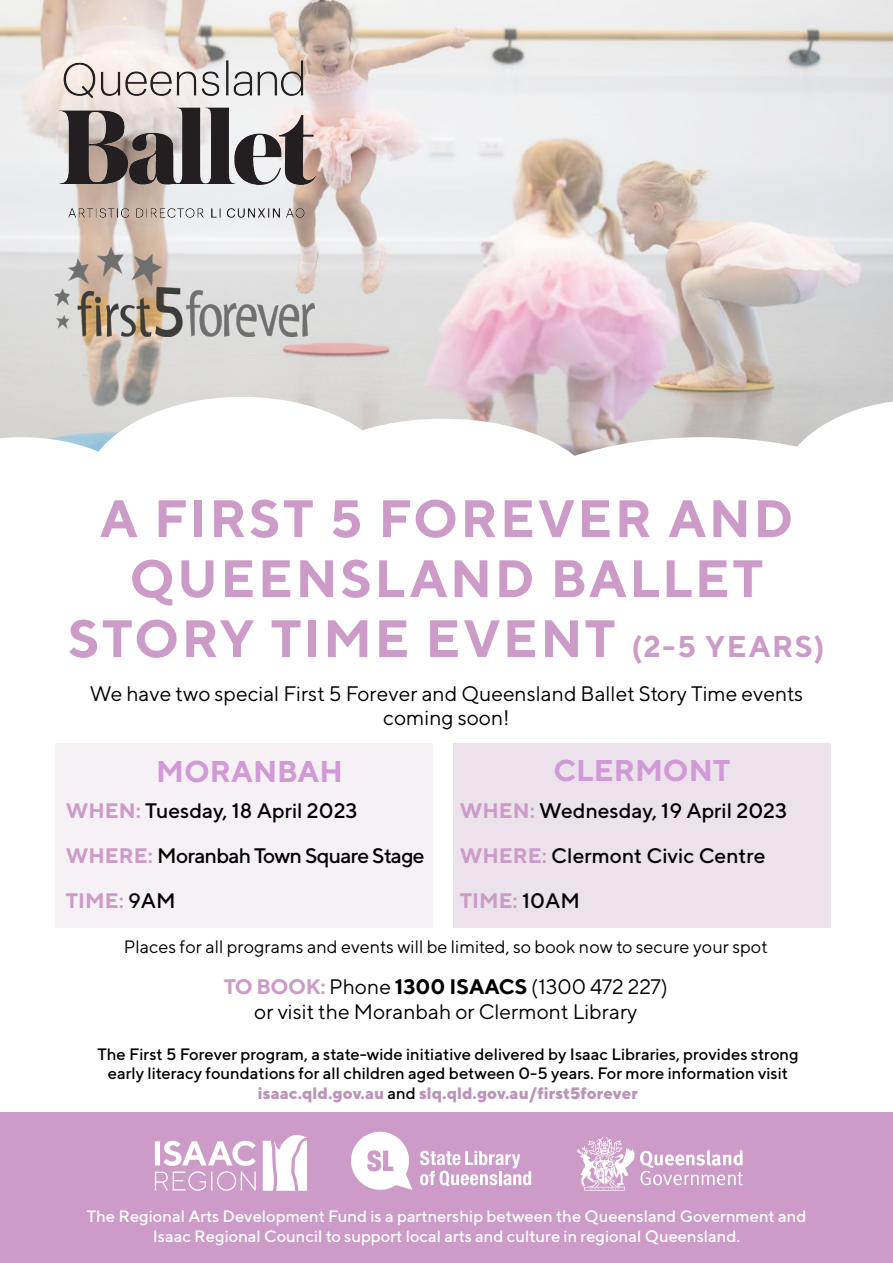
<style>
.page{position:relative;width:893px;height:1263px;background:#cc9bc7}
.page>*{position:absolute;margin:0;border:0;box-sizing:border-box;transform-origin:0 0}
.Heading{font:700 52.5px/60px "TT Norms";letter-spacing:.045em;color:#cc9bc7;text-align:center}
.t1{font:700 30px "TT Norms";color:#d19ad6}
.t2{font:21px/24px "TT Norms";color:#000;text-align:center}
.t3{font:500 21px "TT Norms";color:#000}
.t4{font:500 21px "TT Norms";letter-spacing:-.03em;color:#000}
.t5{font:700 21px "TT Norms";color:#cc9bc7}
.t6{font:18px "TT Norms";color:#000}
.t7{font:500 16.5px/19.5px "TT Norms";color:#000;text-align:center}
.t8{font:500 16.5px/19.5px "TT Norms";color:#fff;text-align:center}
.s1{font-size:30px}
.s2{font-weight:700;color:#cc9bc7}
.s3{font-weight:500;color:#000}
.s4{font-weight:700}
.s5{font-weight:800;color:#bb95b9}
</style>
<div class="page">
<div style="left:0;top:476px;width:85px;height:39px;background:#fff"></div>
<div style="left:82px;top:397px;width:320px;height:195px;background:#fff;border-radius:50%"></div>
<div style="left:288px;top:419px;width:310px;height:157px;background:#fff;border-radius:50%"></div>
<div style="left:592px;top:476px;width:301px;height:39px;background:#fff"></div>
<div style="left:0;top:515px;width:893px;height:597px;background:#fff"></div>
<div style="left:56px;top:743px;width:377px;height:184px;background:#f6f1f5"></div>
<div style="left:453px;top:743px;width:378px;height:184px;background:#ece2ec"></div>
<svg style="left:420px;top:1150px;width:111px;height:37px"></svg>
<svg style="left:351px;top:1131px;width:61px;height:59px"></svg>
<svg style="left:577px;top:1136px;width:166px;height:55px"></svg>
<svg style="left:263px;top:1135px;width:44px;height:56px"></svg>
<svg style="left:155px;top:1141px;width:101px;height:50px"></svg>
<svg style="left:0;top:0;width:893px;height:476px"></svg>
<img style="left:56px;top:54px;width:263px;height:170px">
<img style="left:54px;top:247px;width:260px;height:89px">
<p class="Heading" style="left:68px;top:487px;width:758px">A FIRST 5 FOREVER AND<br>QUEENSLAND BALLET<br>STORY TIME EVENT <span class="s1">(2-5 YEARS)</span></p>
<p class="t2" style="left:90px;top:681px;width:715px">We have two special First 5 Forever and Queensland Ballet Story Time events coming soon!</p>
<p class="t1" style="left:156px;top:752px;width:188px">MORANBAH</p>
<p class="t3" style="left:66px;top:797px;width:293px"><span class="s2">WHEN:</span> Tuesday, 18 April 2023</p>
<p class="t4" style="left:66px;top:842px;width:360px"><span class="s2">WHERE:</span> Moranbah Town Square Stage</p>
<p class="t1" style="left:553px;top:752px;width:179px">CLERMONT</p>
<p class="t3" style="left:460px;top:797px;width:329px"><span class="s2">WHEN:</span> Wednesday, 19 April 2023</p>
<p class="t3" style="left:460px;top:842px;width:307px"><span class="s2">WHERE:</span> Clermont Civic Centre</p>
<p class="t5" style="left:66px;top:888px;width:112px">TIME: <span class="s3">9AM</span></p>
<p class="t5" style="left:460px;top:888px;width:122px">TIME: <span class="s3">10AM</span></p>
<p class="t6" style="left:124px;top:936px;width:646px">Places for all programs and events will be limited, so book now to secure your spot</p>
<p class="t2" style="left:224px;top:974px;width:446px;line-height:25.2px"><span class="s2">TO BOOK:</span> Phone <span class="s4">1300 ISAACS</span> (1300 472 227) or visit the Moranbah or Clermont Library</p>
<p class="t7" style="left:97px;top:1043px;width:703px">The First 5 Forever program, a state-wide initiative delivered by Isaac Libraries, provides strong early literacy foundations for all children aged between 0-5 years. For more information visit <span class="s5">isaac.qld.gov.au</span> and <span class="s5">slq.qld.gov.au/first5forever</span></p>
<p class="t8" style="left:87px;top:1206px;width:721px">The Regional Arts Development Fund is a partnership between the Queensland Government and<br>Isaac Regional Council to support local arts and culture in regional Queensland.</p>
</div>
